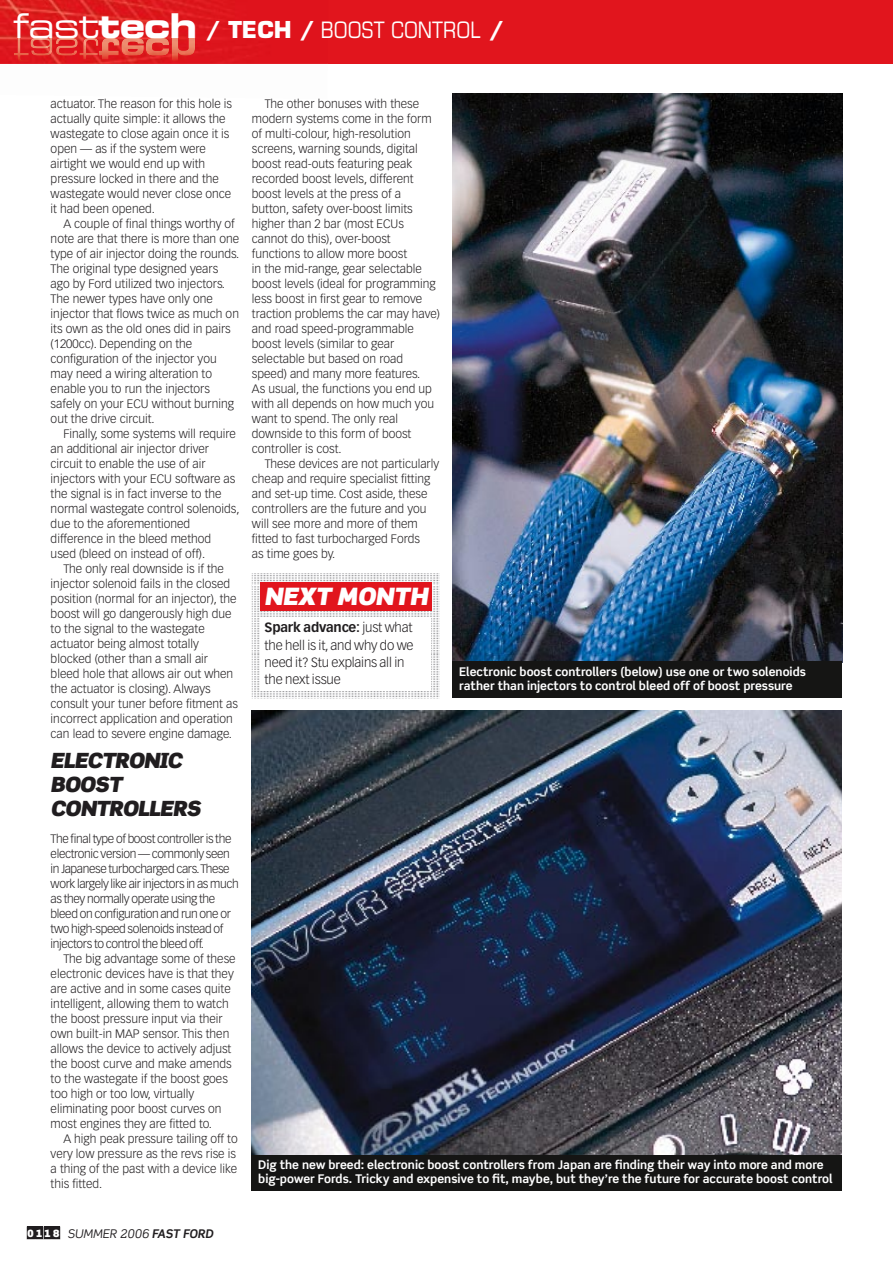
<style>
.page{position:relative;width:893px;height:1263px;background:#fff}
.page>*{position:absolute;margin:0;border:0;box-sizing:border-box;transform-origin:0 0}
.t1{font:italic 900 24px "Scene Alt";color:#fff}
.t2{font:condensed 22.65px "Eurostile";color:#fff}
.t3{font:italic 900 21px/24px "Scene Alt";letter-spacing:-.03em;color:#201d1f}
.t4{font:300 13.2px/17.2px "Vectora LH";letter-spacing:-.015em;color:#201d1f}
.t5{font:300 12px/15px "Vectora LH";color:#201d1f}
.t6{font:700 12px/13.5px "Scene";color:#fff}
.t7{font:300 12px/15px "Vectora LH";letter-spacing:-.03em;color:#201d1f}
.t8{font:italic 12px "Scene Alt";color:#201d1f}
.s1{font-family:"Eurostile Extended Two";font-stretch:normal;font-size:34.2px}
.s2{font-family:"Eurostile Bold Extended Two";font-stretch:normal;font-size:34.2px}
.s3{font-weight:700;font-stretch:normal}
.s4{font-weight:700}
.s5{font-weight:900;font-style:normal;font-size:10.05px;color:#fff}
</style>
<div class="page">
<svg style="left:27px;top:1227px;width:33px;height:12px"></svg>
<img style="left:453px;top:94px;width:389px;height:567px">
<div style="left:453px;top:661px;width:389px;height:37px;background:#151514"></div>
<div style="left:252px;top:1154px;width:590px;height:37px;background:#151514"></div>
<div style="left:0;top:0;width:893px;height:64px;background:#e1151d"></div>
<img style="left:0;top:0;width:328px;height:64px">
<img style="left:14px;top:38px;width:181px;height:23px">
<img style="left:252px;top:710px;width:590px;height:444px">
<img style="left:252px;top:573px;width:187px;height:124px">
<div style="left:260px;top:617px;width:171px;height:74px;background:#fff"></div>
<div style="left:260px;top:582px;width:172px;height:28px;background:#e1151d"></div>
<h2 class="t2" style="left:13px;top:16px;width:492px"><span class="s1">fast</span><span class="s2">tech</span> <span class="s3">/ TECH /</span> BOOST CONTROL <span class="s3">/</span></h2>
<p class="t5" style="left:51px;top:96px;width:183px">actuator. The reason for this hole is actually quite simple: it allows the wastegate to close again once it is open — as if the system were airtight we would end up with pressure locked in there and the wastegate would never close once it had been opened.</p>
<p class="t5" style="left:51px;top:216px;width:190px;text-indent:13px">A couple of final things worthy of note are that there is more than one type of air injector doing the rounds.<br>The original type designed years ago by Ford utilized two injectors.<br>The newer types have only one injector that flows twice as much on its own as the old ones did in pairs (1200cc). Depending on the configuration of the injector you may need a wiring alteration to enable you to run the injectors safely on your ECU without burning out the drive circuit.</p>
<p class="t5" style="left:51px;top:426px;width:190px;text-indent:13px">Finally, some systems will require an additional air injector driver circuit to enable the use of air injectors with your ECU software as the signal is in fact inverse to the normal wastegate control solenoids, due to the aforementioned difference in the bleed method<br>used (bleed on instead of off).</p>
<p class="t5" style="left:51px;top:561px;width:189px;text-indent:13px">The only real downside is if the injector solenoid fails in the closed position (normal for an injector), the boost will go dangerously high due to the signal to the wastegate actuator being almost totally blocked (other than a small air bleed hole that allows air out when the actuator is closing). Always consult your tuner before fitment as incorrect application and operation can lead to severe engine damage.</p>
<h3 class="t3" style="left:51px;top:748px;width:151px">ELECTRONIC<br>BOOST<br>CONTROLLERS</h3>
<p class="t7" style="left:51px;top:831px;width:190px">The final type of boost controller is the electronic version — commonly seen in Japanese turbocharged cars. These work largely like air injectors in as much as they normally operate using the bleed on configuration and run one or two high-speed solenoids instead of injectors to control the bleed off.</p>
<p class="t5" style="left:51px;top:951px;width:187px;text-indent:13px">The big advantage some of these electronic devices have is that they are active and in some cases quite intelligent, allowing them to watch the boost pressure input via their own built-in MAP sensor. This then allows the device to actively adjust the boost curve and make amends to the wastegate if the boost goes too high or too low, virtually eliminating poor boost curves on most engines they are fitted to.</p>
<p class="t5" style="left:51px;top:1131px;width:189px;text-indent:13px">A high peak pressure tailing off to very low pressure as the revs rise is a thing of the past with a device like this fitted.</p>
<p class="t5" style="left:252px;top:96px;width:190px;text-indent:13px">The other bonuses with these modern systems come in the form of multi-colour, high-resolution screens, warning sounds, digital boost read-outs featuring peak recorded boost levels, different boost levels at the press of a button, safety over-boost limits higher than 2 bar (most ECUs cannot do this), over-boost functions to allow more boost<br>in the mid-range, gear selectable boost levels (ideal for programming less boost in first gear to remove traction problems the car may have) and road speed-programmable boost levels (similar to gear selectable but based on road speed) and many more features.<br>As usual, the functions you end up with all depends on how much you want to spend. The only real downside to this form of boost controller is cost.</p>
<p class="t5" style="left:252px;top:456px;width:189px;text-indent:13px">These devices are not particularly cheap and require specialist fitting and set-up time. Cost aside, these controllers are the future and you will see more and more of them fitted to fast turbocharged Fords<br>as time goes by.</p>
<h1 class="t1" style="left:265px;top:580px;width:164px">NEXT MONTH</h1>
<p class="t4" style="left:265px;top:619px;width:151px"><span class="s4">Spark advance:</span> just what the hell is it, and why do we need it? Stu explains all in the next issue</p>
<p class="t6" style="left:459px;top:665px;width:348px">Electronic boost controllers (below) use one or two solenoids rather than injectors to control bleed off of boost pressure</p>
<p class="t6" style="left:258px;top:1158px;width:576px">Dig the new breed: electronic boost controllers from Japan are finding their way into more and more big-power Fords. Tricky and expensive to fit, maybe, but they’re the future for accurate boost control</p>
<p class="t8" style="left:27px;top:1226px;width:187px"><span class="s5">0 1 1 8</span> SUMMER 2006 <span class="s4">FAST FORD</span></p>
</div>
